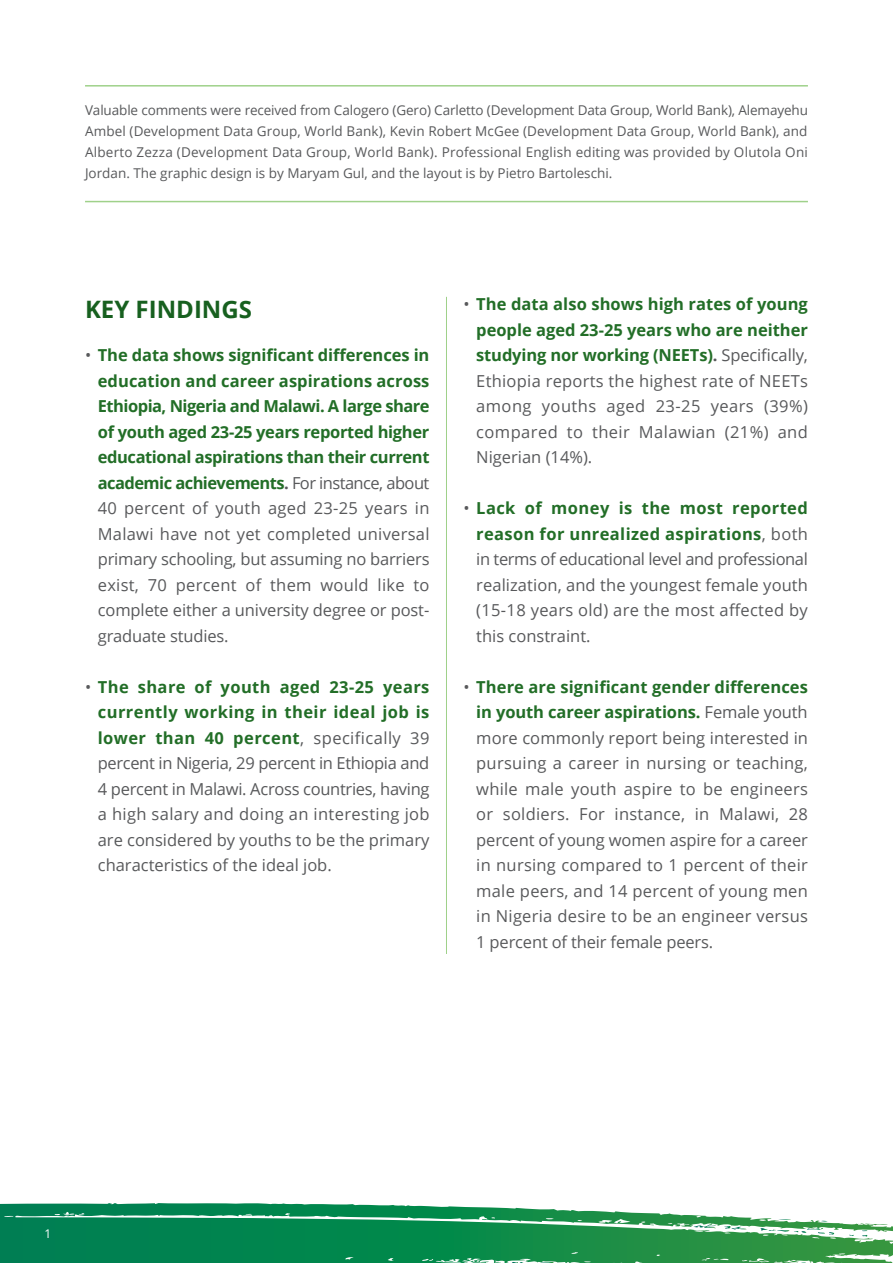
<style>
.page{position:relative;width:893px;height:1263px;background:#fff}
.page>*{position:absolute;margin:0;border:0;box-sizing:border-box;transform-origin:0 0}
.t1{font:700 24px "Open Sans";color:#17601f}
.t2{font:16.5px/25.5px "Open Sans";color:#58595b;text-align:justify}
.t3{font:13.5px/21px "Open Sans";color:#58595b;text-align:justify}
.t4{font:12px "Open Sans";color:#fff}
.s1{font-weight:700;color:#226e27}
.s2{font-weight:700}
</style>
<div class="page">
<hr style="left:446px;top:297px;width:1px;height:657px;background:#9fd18a">
<svg style="left:0;top:1203px;width:892px;height:60px;background:#369d6a"></svg>
<svg style="left:848px;top:1234px;width:6px;height:2px"></svg>
<svg style="left:778px;top:1219px;width:13px;height:1px"></svg>
<svg style="left:759px;top:1228px;width:76px;height:6px"></svg>
<svg style="left:723px;top:1226px;width:24px;height:4px"></svg>
<svg style="left:693px;top:1225px;width:24px;height:3px"></svg>
<svg style="left:512px;top:1262px;width:12px;height:1px"></svg>
<hr style="left:85px;top:201px;width:723px;height:1px;background:#9fd18a">
<hr style="left:85px;top:85px;width:723px;height:2px;background:#9fd18a">
<p class="t3" style="left:85px;top:99px;width:724px">Valuable comments were received from Calogero (Gero) Carletto (Development Data Group, World Bank), Alemayehu Ambel (Development Data Group, World Bank), Kevin Robert McGee (Development Data Group, World Bank), and Alberto Zezza (Development Data Group, World Bank). Professional English editing was provided by Olutola Oni Jordan. The graphic design is by Maryam Gul, and the layout is by Pietro Bartoleschi.</p>
<h1 class="t1" style="left:85px;top:293px;width:169px">KEY FINDINGS</h1>
<p class="t2" style="left:98px;top:342px;width:333px;text-indent:-13px">• <span class="s1">The data shows significant differences in education and career aspirations across Ethiopia, Nigeria and Malawi. A large share of youth aged 23-25 years reported higher educational aspirations than their current academic achievements</span><span class="s2">.</span> For instance, about 40 percent of youth aged 23-25 years in Malawi have not yet completed universal primary schooling, but assuming no barriers exist, 70 percent of them would like to complete either a university degree or post&shy;graduate studies.</p>
<p class="t2" style="left:98px;top:674px;width:333px;text-indent:-13px">• <span class="s1">The share of youth aged 23-25 years currently working in their ideal job is lower than 40 percent</span>, specifically 39 percent in Nigeria, 29 percent in Ethiopia and 4 percent in Malawi. Across countries, having a high salary and doing an interesting job are considered by youths to be the primary characteristics of the ideal job.</p>
<p class="t2" style="left:476px;top:291px;width:333px;text-indent:-13px">• <span class="s1">The data also shows high rates of young people aged 23-25 years who are neither studying nor working (NEETs)</span><span class="s2">.</span> Specifically, Ethiopia reports the highest rate of NEETs among youths aged 23-25 years (39%) compared to their Malawian (21%) and Nigerian (14%).</p>
<p class="t2" style="left:476px;top:495px;width:333px;text-indent:-13px">• <span class="s1">Lack of money is the most reported reason for unrealized aspirations</span>, both in terms of educational level and professional realization, and the youngest female youth (15-18 years old) are the most affected by this constraint.</p>
<p class="t2" style="left:476px;top:674px;width:333px;text-indent:-13px">• <span class="s1">There are significant gender differences in youth career aspirations.</span> Female youth more commonly report being interested in pursuing a career in nursing or teaching, while male youth aspire to be engineers or soldiers. For instance, in Malawi, 28 percent of young women aspire for a career in nursing compared to 1 percent of their male peers, and 14 percent of young men in Nigeria desire to be an engineer versus 1 percent of their female peers.</p>
<p class="t4" style="left:44px;top:1227px;width:8px">11</p>
</div>
